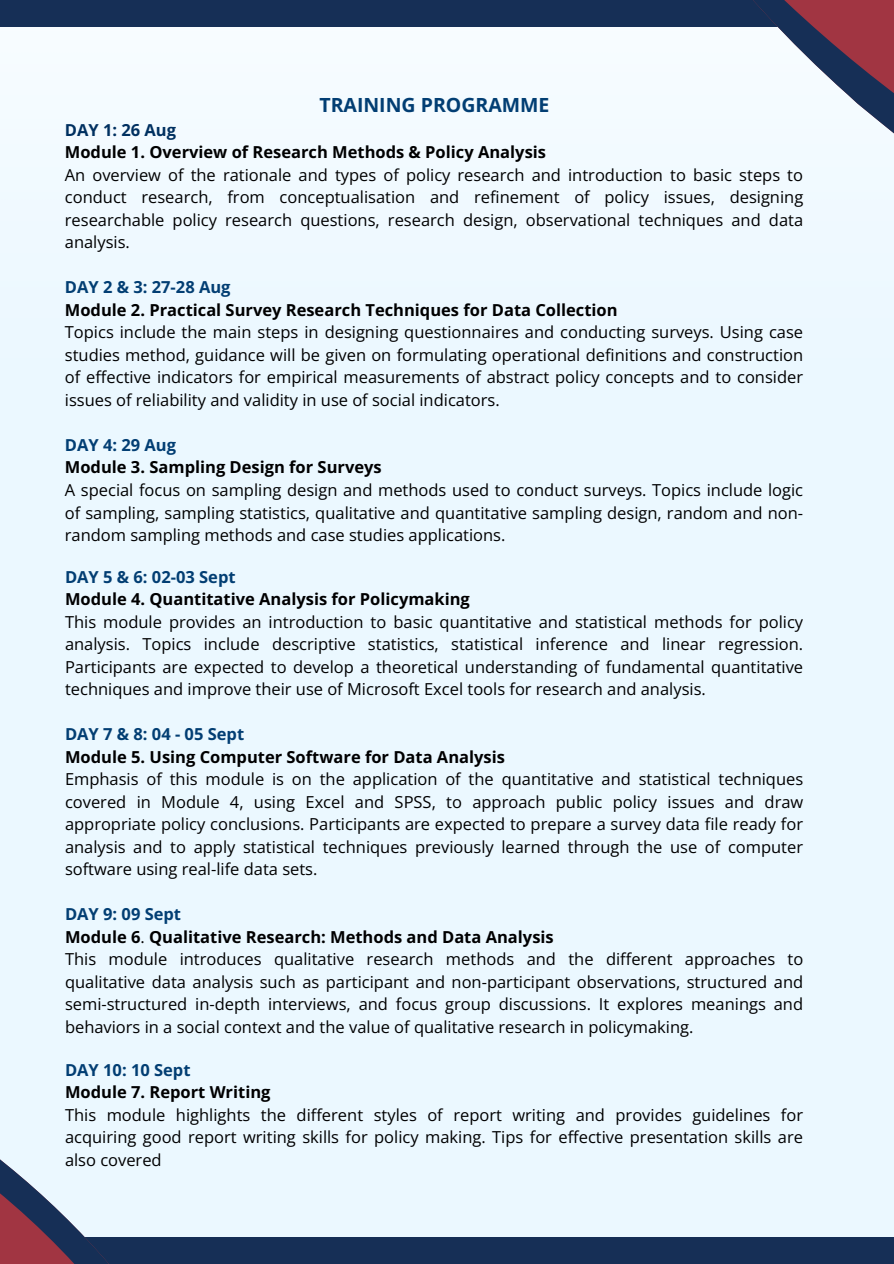
<style>
.page{position:relative;width:894px;height:1264px;background:#fff}
.page>*{position:absolute;margin:0;border:0;box-sizing:border-box;transform-origin:0 0}
.t1{font:700 19.5px "Open Sans";color:#023e73}
.t2{font:16.5px/22.5px "Open Sans";color:#000;text-align:justify}
.t3{font:700 16.5px "Open Sans";color:#000}
.t4{font:700 16.5px "Open Sans";color:#023e73}
.t5{font:700 16.5px "Open Sans";color:#003060}
.s1{font-weight:700;color:#023e73}
.s2{font-weight:700}
</style>
<div class="page">
<div style="left:0;top:0;width:893px;height:1263px;background:#ebf8ff"></div>
<div style="left:0;top:0;width:893px;height:409px;background:#eff9ff"></div>
<div style="left:0;top:0;width:893px;height:27px;background:#162f56"></div>
<svg style="left:753px;top:0;width:100px;height:100px"></svg>
<svg style="left:853px;top:0;width:40px;height:133px"></svg>
<div style="left:0;top:1237px;width:893px;height:26px;background:#162f56"></div>
<svg style="left:0;top:1159px;width:108px;height:104px"></svg>
<p class="t1" style="left:319px;top:91px;width:231px">TRAINING PROGRAMME</p>
<p class="t5" style="left:65px;top:118px;width:113px">DAY 1: 26 Aug</p>
<p class="t3" style="left:65px;top:141px;width:482px">Module 1. Overview of Research Methods &amp; Policy Analysis</p>
<p class="t2" style="left:65px;top:163px;width:739px">An overview of the rationale and types of policy research and introduction to basic steps to conduct research, from conceptualisation and refinement of policy issues, designing researchable policy research questions, research design, observational techniques and data analysis.</p>
<p class="t4" style="left:65px;top:276px;width:167px">DAY 2 &amp; 3: 27-28 Aug</p>
<p class="t3" style="left:65px;top:298px;width:554px">Module 2. Practical Survey Research Techniques for Data Collection</p>
<p class="t2" style="left:65px;top:321px;width:739px">Topics include the main steps in designing questionnaires and conducting surveys. Using case studies method, guidance will be given on formulating operational definitions and construction of effective indicators for empirical measurements of abstract policy concepts and to consider issues of reliability and validity in use of social indicators.</p>
<p class="t4" style="left:65px;top:433px;width:113px">DAY 4: 29 Aug</p>
<p class="t3" style="left:65px;top:456px;width:318px">Module 3. Sampling Design for Surveys</p>
<p class="t2" style="left:65px;top:478px;width:739px">A special focus on sampling design and methods used to conduct surveys. Topics include logic of sampling, sampling statistics, qualitative and quantitative sampling design, random and non&shy;random sampling methods and case studies applications.</p>
<p class="t4" style="left:65px;top:565px;width:172px">DAY 5 &amp; 6: 02-03 Sept</p>
<p class="t3" style="left:65px;top:587px;width:406px">Module 4. Quantitative Analysis for Policymaking</p>
<p class="t2" style="left:65px;top:610px;width:739px">This module provides an introduction to basic quantitative and statistical methods for policy analysis. Topics include descriptive statistics, statistical inference and linear regression.<br>Participants are expected to develop a theoretical understanding of fundamental quantitative techniques and improve their use of Microsoft Excel tools for research and analysis.</p>
<p class="t4" style="left:65px;top:722px;width:181px">DAY 7 &amp; 8: 04 - 05 Sept</p>
<p class="t3" style="left:65px;top:745px;width:441px">Module 5. Using Computer Software for Data Analysis</p>
<p class="t2" style="left:65px;top:767px;width:739px">Emphasis of this module is on the application of the quantitative and statistical techniques covered in Module 4, using Excel and SPSS, to approach public policy issues and draw appropriate policy conclusions. Participants are expected to prepare a survey data file ready for analysis and to apply statistical techniques previously learned through the use of computer software using real-life data sets.</p>
<p class="t2" style="left:65px;top:902px;width:739px;text-align:left"><span class="s1">DAY 9: 09 Sept<br></span><span class="s2">Module 6</span>. <span class="s2">Qualitative Research: Methods and Data Analysis<br></span>This module introduces qualitative research methods and the different approaches to qualitative data analysis such as participant and non-participant observations, structured and semi-structured in-depth interviews, and focus group discussions. It explores meanings and behaviors in a social context and the value of qualitative research in policymaking.</p>
<p class="t4" style="left:65px;top:1057px;width:127px">DAY 10: 10 Sept</p>
<p class="t3" style="left:65px;top:1080px;width:207px">Module 7. Report Writing</p>
<p class="t2" style="left:65px;top:1102px;width:739px">This module highlights the different styles of report writing and provides guidelines for acquiring good report writing skills for policy making. Tips for effective presentation skills are also covered</p>
</div>
